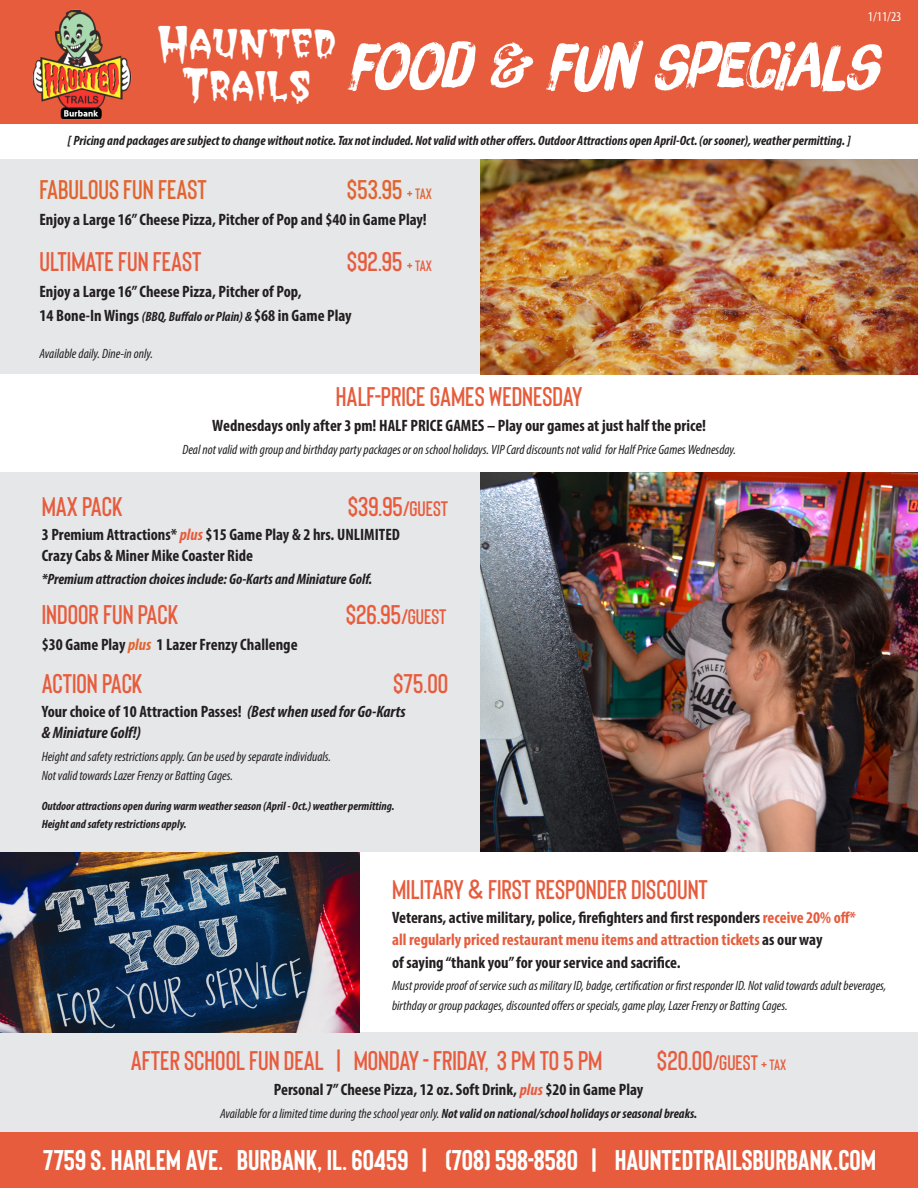
<style>
.page{position:relative;width:918px;height:1188px;background:#fff}
.page>*{position:absolute;margin:0;border:0;box-sizing:border-box;transform-origin:0 0}
.t1{font:63px "Brush Up Too";color:#fff}
.t2{font:46.2px "Post Crypt";color:#fff;scale:.91 1}
.t3{font:700 28.5px "Bison";color:#fff}
.t4{font:600 27px "Bison";color:#e65c3d}
.t5{font:600 27px "Bison";color:#e1642f}
.t6{font:700 condensed 16.5px "Myriad Pro";color:#231f20}
.t7{font:italic 700 condensed 16.5px/21px "Myriad Pro";color:#231f20}
.t8{font:700 condensed 16.5px "Myriad Pro";color:#e65c3d}
.t9{font:italic 700 condensed 15px "Myriad Pro";color:#231f20}
.t10{font:italic condensed 13.5px "Myriad Pro";color:#231f20}
.t11{font:italic 700 condensed 13.5px "Myriad Pro";color:#231f20}
.t12{font:condensed 13.5px "Myriad Pro";color:#fff}
.t13{font:italic 700 condensed 12px "Myriad Pro";color:#231f20}
.s1{font-size:15px}
.s2{font-style:italic;font-size:13.5px}
.s3{font-size:21px}
.s4{font-style:italic;color:#e65c3d}
.s5{font-style:italic;color:#e1642f}
.s6{font-style:normal}
.s7{color:#e65c3d}
.s8{color:#231f20}
.s9{font-weight:400}
</style>
<div class="page">
<div style="left:0;top:1032px;width:918px;height:156px;background:#e6e7e9"></div>
<div style="left:0;top:0;width:918px;height:124px;background:#e65c3d"></div>
<div style="left:0;top:1133px;width:918px;height:55px;background:#e65c3d"></div>
<img style="left:32px;top:9px;width:100px;height:109px">
<img style="left:0;top:852px;width:360px;height:180px">
<div style="left:0;top:472px;width:918px;height:380px;background:#e6e7e9"></div>
<div style="left:0;top:160px;width:907px;height:214px;background:#e6e7e9"></div>
<img style="left:480px;top:160px;width:438px;height:214px">
<img style="left:480px;top:472px;width:438px;height:380px">
<p class="t2" style="left:157px;top:19px;width:198px">Haunted</p>
<p class="t2" style="left:182px;top:61px;width:145px">Trails</p>
<p class="t12" style="left:868px;top:8px;width:35px">1/11/23</p>
<p class="t1" style="left:347px;top:29px;width:532px">FOOD &amp; FUN SPECIALS</p>
<p class="t11" style="left:68px;top:132px;width:784px">[ Pricing and packages are subject to change without notice. Tax not included. Not valid with other offers. Outdoor Attractions open April-Oct. (or sooner), weather permitting. ]</p>
<p class="t5" style="left:39px;top:173px;width:169px">FABULOUS FUN FEAST</p>
<p class="t5" style="left:347px;top:173px;width:86px">$53.95 <span class="s1">+ TAX</span></p>
<p class="t6" style="left:39px;top:209px;width:389px">Enjoy a Large 16” Cheese Pizza, Pitcher of Pop and $40 in Game Play!</p>
<p class="t4" style="left:39px;top:245px;width:164px">ULTIMATE FUN FEAST</p>
<p class="t4" style="left:347px;top:245px;width:86px">$92.95 <span class="s1">+ TAX</span></p>
<p class="t6" style="left:39px;top:281px;width:264px">Enjoy a Large 16” Cheese Pizza, Pitcher of Pop,</p>
<p class="t6" style="left:39px;top:305px;width:314px">14 Bone-In Wings <span class="s2">(BBQ, Buffalo or Plain) &amp;</span> $68 in Game Play</p>
<p class="t10" style="left:39px;top:346px;width:115px">Available daily. Dine-in only.</p>
<p class="t4" style="left:336px;top:380px;width:248px">HALF-PRICE GAMES WEDNESDAY</p>
<p class="t6" style="left:212px;top:416px;width:495px">Wednesdays only after 3 pm! HALF PRICE GAMES – Play our games at just half the price!</p>
<p class="t10" style="left:182px;top:441px;width:555px">Deal not valid with group and birthday party packages or on school holidays. VIP Card discounts not valid for Half Price Games Wednesday.</p>
<p class="t4" style="left:42px;top:490px;width:82px">MAX PACK</p>
<p class="t4" style="left:348px;top:490px;width:102px">$39.95<span class="s3">/GUEST</span></p>
<p class="t6" style="left:42px;top:525px;width:360px">3 Premium Attractions* <span class="s4">plus</span> $15 Game Play &amp; 2 hrs. UNLIMITED</p>
<p class="t6" style="left:42px;top:546px;width:213px">Crazy Cabs &amp; Miner Mike Coaster Ride</p>
<p class="t9" style="left:42px;top:570px;width:332px">*Premium attraction choices include: Go-Karts and Miniature Golf.</p>
<p class="t4" style="left:42px;top:598px;width:138px">INDOOR FUN PACK</p>
<p class="t4" style="left:346px;top:598px;width:102px">$26.95<span class="s3">/GUEST</span></p>
<p class="t6" style="left:42px;top:634px;width:257px">$30 Game Play <span class="s5">plus</span> 1 Lazer Frenzy Challenge</p>
<p class="t4" style="left:42px;top:667px;width:102px">ACTION PACK</p>
<p class="t4" style="left:393px;top:667px;width:57px">$75.00</p>
<p class="t7" style="left:42px;top:701px;width:366px"><span class="s6">Your choice of 10 Attraction Passes!</span> (Best when used for Go-Karts &amp; Miniature Golf!)</p>
<p class="t10" style="left:42px;top:748px;width:291px">Height and safety restrictions apply. Can be used by separate individuals.</p>
<p class="t10" style="left:42px;top:768px;width:193px">Not valid towards Lazer Frenzy or Batting Cages.</p>
<p class="t13" style="left:42px;top:799px;width:354px">Outdoor attractions open during warm weather season (April - Oct.) weather permitting.</p>
<p class="t13" style="left:42px;top:817px;width:146px">Height and safety restrictions apply.</p>
<p class="t4" style="left:392px;top:872px;width:317px">MILITARY &amp; FIRST RESPONDER DISCOUNT</p>
<p class="t6" style="left:392px;top:907px;width:465px">Veterans, active military, police, firefighters and first responders <span class="s7">receive 20% off*</span></p>
<p class="t8" style="left:392px;top:929px;width:432px">all regularly priced restaurant menu items and attraction tickets <span class="s8">as our way</span></p>
<p class="t6" style="left:392px;top:952px;width:290px">of saying “thank you” for your service and sacrifice.</p>
<p class="t10" style="left:392px;top:978px;width:496px">Must provide proof of service such as military ID, badge, certification or first responder ID. Not valid towards adult beverages,</p>
<p class="t10" style="left:392px;top:997px;width:397px">birthday or group packages, discounted offers or specials, game play, Lazer Frenzy or Batting Cages.</p>
<p class="t4" style="left:131px;top:1043px;width:473px">AFTER SCHOOL FUN DEAL | MONDAY - FRIDAY, 3 PM TO 5 PM</p>
<p class="t4" style="left:657px;top:1043px;width:131px">$20.00<span class="s3">/GUEST</span> <span class="s1">+ TAX</span></p>
<p class="t6" style="left:274px;top:1079px;width:371px">Personal 7” Cheese Pizza, 12 oz. Soft Drink, <span class="s4">plus</span> $20 in Game Play</p>
<p class="t11" style="left:220px;top:1105px;width:479px"><span class="s9">Available for a limited time during the school year only.</span> Not valid on national/school holidays or seasonal breaks.</p>
<p class="t3" style="left:43px;top:1142px;width:835px">7759 S. HARLEM AVE. BURBANK, IL. 60459 | (708) 598-8580 | HAUNTEDTRAILSBURBANK.COM</p>
</div>
